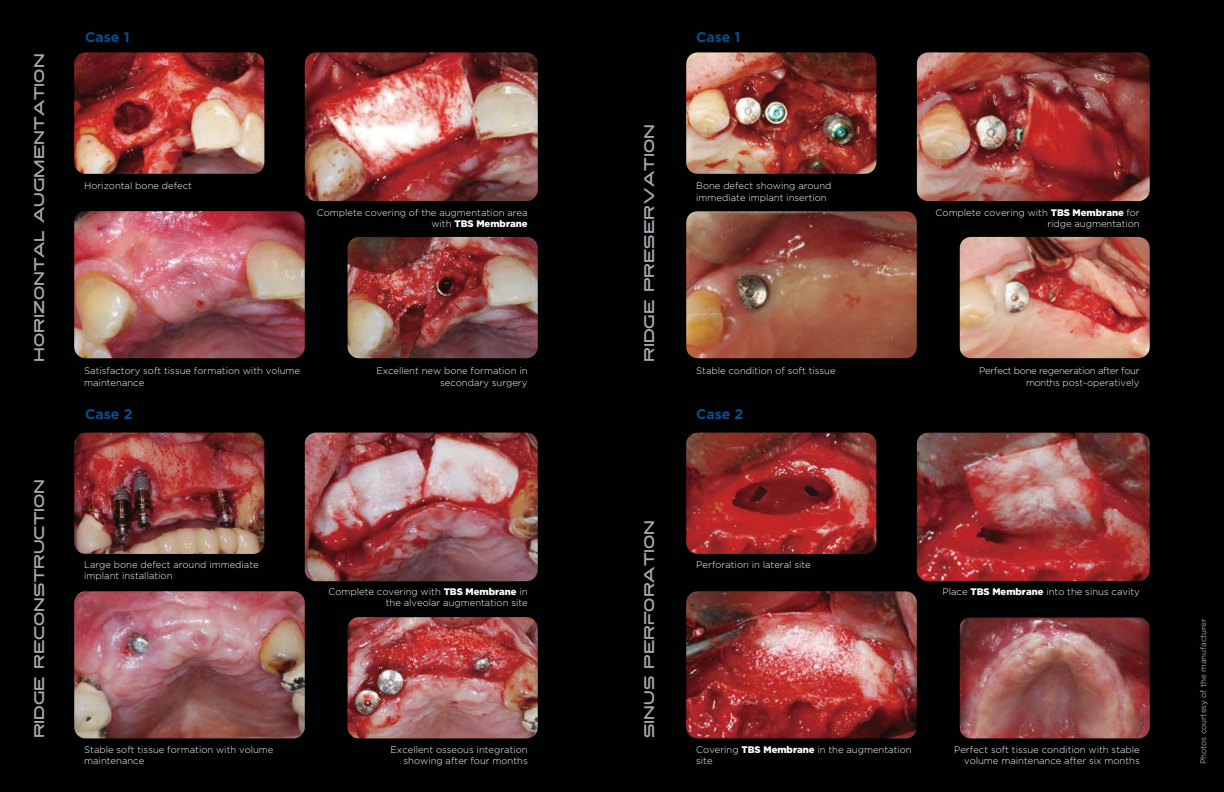
<style>
.page{position:relative;width:1224px;height:792px;background:#fff}
.page>*{position:absolute;margin:0;border:0;box-sizing:border-box;transform-origin:0 0}
.t1{font:14px "Aeros";color:#a8a8ad}
.t2{font:700 14px "Gotham";color:#0a4e8d}
.t3{font:300 9.5px/11.4px "Gotham";color:#fff;text-align:right}
.t4{font:300 9.5px/11.4px "Gotham";letter-spacing:-.03em;color:#fff;text-align:right}
.t5{font:8px "Gotham";color:#a8a8ad}
.s1{font-weight:900}
</style>
<div class="page">
<div style="left:0;top:0;width:612px;height:792px;background:#000101"></div>
<div style="left:612px;top:0;width:612px;height:792px;background:#000101"></div>
<img style="left:74px;top:52px;width:190px;height:122px">
<img style="left:686px;top:52px;width:190px;height:122px">
<img style="left:305px;top:52px;width:233px;height:149px">
<img style="left:917px;top:52px;width:233px;height:149px">
<img style="left:74px;top:211px;width:231px;height:147px">
<img style="left:686px;top:211px;width:231px;height:147px">
<img style="left:348px;top:237px;width:190px;height:121px">
<img style="left:960px;top:237px;width:190px;height:121px">
<img style="left:74px;top:433px;width:190px;height:121px">
<img style="left:686px;top:433px;width:190px;height:121px">
<img style="left:305px;top:433px;width:233px;height:148px">
<img style="left:917px;top:433px;width:233px;height:148px">
<img style="left:74px;top:591px;width:231px;height:147px">
<img style="left:686px;top:591px;width:231px;height:147px">
<img style="left:348px;top:617px;width:190px;height:121px">
<img style="left:960px;top:617px;width:190px;height:121px">
<h1 class="t1" style="left:30px;top:362px;width:310px;rotate:-90deg">HORIZONTAL AUGMENTATION</h1>
<h1 class="t1" style="left:30px;top:738px;width:261px;rotate:-90deg">RIDGE RECONSTRUCTION</h1>
<h1 class="t2" style="left:85px;top:27px;width:46px">Case 1</h1>
<h1 class="t2" style="left:696px;top:27px;width:46px">Case 1</h1>
<p class="t3" style="left:84px;top:180px;width:109px">Horizontal bone defect</p>
<p class="t3" style="left:317px;top:207px;width:212px;line-height:11px">Complete covering of the augmentation area with <span class="s1">TBS Membrane</span></p>
<h1 class="t1" style="left:640px;top:362px;width:239px;rotate:-90deg">RIDGE PRESERVATION</h1>
<p class="t3" style="left:696px;top:180px;width:137px;text-align:left">Bone defect showing around immediate implant insertion</p>
<p class="t3" style="left:936px;top:206px;width:206px">Complete covering with <span class="s1">TBS Membrane</span> for ridge augmentation</p>
<p class="t3" style="left:84px;top:365px;width:217px;text-align:left">Satisfactory soft tissue formation with volume maintenance</p>
<p class="t3" style="left:376px;top:365px;width:153px">Excellent new bone formation in secondary surgery</p>
<p class="t4" style="left:979px;top:365px;width:162px">Perfect bone regeneration after four months post-operatively</p>
<p class="t3" style="left:696px;top:365px;width:141px">Stable condition of soft tissue</p>
<h1 class="t2" style="left:85px;top:404px;width:49px">Case 2</h1>
<h1 class="t2" style="left:696px;top:404px;width:49px">Case 2</h1>
<h1 class="t1" style="left:640px;top:738px;width:220px;rotate:-90deg">SINUS PERFORATION</h1>
<p class="t3" style="left:84px;top:558px;width:176px;text-align:left">Large bone defect around immediate implant installation</p>
<p class="t3" style="left:696px;top:558px;width:116px">Perforation in lateral site</p>
<p class="t3" style="left:328px;top:586px;width:201px">Complete covering with <span class="s1">TBS Membrane</span> in the alveolar augmentation site</p>
<p class="t3" style="left:942px;top:586px;width:199px">Place <span class="s1">TBS Membrane</span> into the sinus cavity</p>
<p class="t3" style="left:84px;top:744px;width:191px;text-align:left">Stable soft tissue formation with volume maintenance</p>
<p class="t3" style="left:696px;top:744px;width:217px;text-align:left">Covering <span class="s1">TBS Membrane</span> in the augmentation site</p>
<p class="t3" style="left:391px;top:744px;width:139px">Excellent osseous integration showing after four months</p>
<p class="t3" style="left:954px;top:744px;width:187px">Perfect soft tissue condition with stable volume maintenance after six months</p>
<p class="t5" style="left:1198px;top:764px;width:147px;rotate:-90deg">Photos courtesy of the manufacturer</p>
</div>
